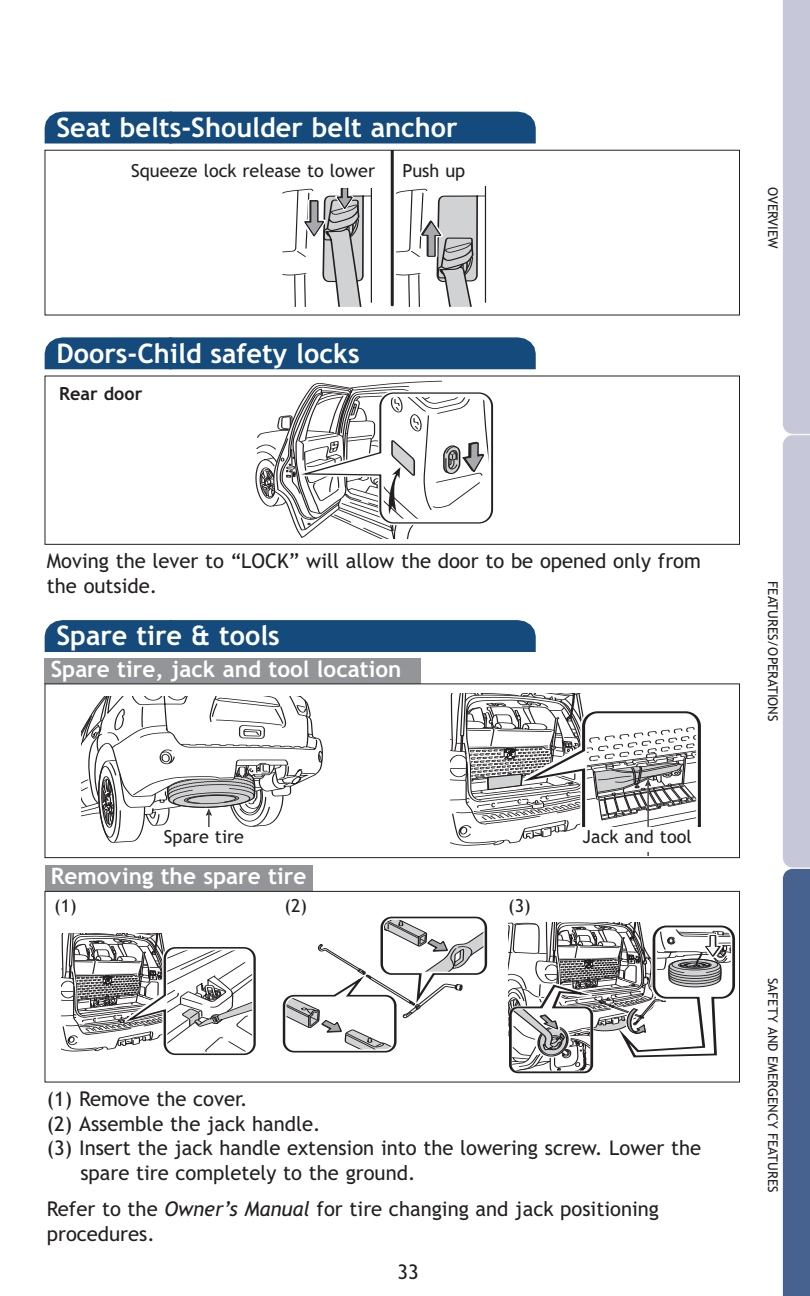
<style>
.page{position:relative;width:810px;height:1296px;background:#fff}
.page>*{position:absolute;margin:0;border:0;box-sizing:border-box;transform-origin:0 0}
.t1{font:700 27px "Trebuchet MS";color:#fff}
.t2{font:700 22.5px "Trebuchet MS";color:#fff}
.t3{font:20.25px/24.8px "Trebuchet MS";color:#231f20}
.t4{font:18px "Trebuchet MS";color:#231f20}
.t5{font:700 18px "Trebuchet MS";color:#231f20}
.t6{font:13.5px "Trebuchet MS";color:#231f20}
.s1{font-style:italic}
</style>
<div class="page">
<svg style="left:782px;top:0;width:28px;height:1296px;background:#9fa9c2"></svg>
<hr style="left:391px;top:150px;width:3px;height:155px;background:#231f20">
<svg style="left:282px;top:155px;width:205px;height:152px"></svg>
<div style="left:400px;top:162px;width:106px;height:24px;background:#fff"></div>
<div style="left:45px;top:112px;width:491px;height:32px;background:#144a7c"></div>
<div style="left:129px;top:162px;width:253px;height:26px;background:#fff"></div>
<div style="left:45px;top:620px;width:491px;height:32px;background:#144a7c"></div>
<div style="left:45px;top:658px;width:376px;height:26px;background:#939598"></div>
<div style="left:45px;top:684px;width:695px;height:174px;border:1px solid #231f20"></div>
<div style="left:45px;top:866px;width:268px;height:25px;background:#939598"></div>
<div style="left:45px;top:891px;width:695px;height:191px;border:1px solid #231f20"></div>
<svg style="left:255px;top:380px;width:239px;height:159px"></svg>
<div style="left:45px;top:376px;width:695px;height:169px;border:1px solid #231f20"></div>
<svg style="left:62px;top:933px;width:194px;height:123px"></svg>
<svg style="left:282px;top:916px;width:206px;height:137px"></svg>
<svg style="left:509px;top:923px;width:226px;height:151px"></svg>
<div style="left:45px;top:337px;width:491px;height:32px;background:#144a7c"></div>
<div style="left:282px;top:896px;width:46px;height:24px;background:#fff"></div>
<svg style="left:81px;top:697px;width:242px;height:146px"></svg>
<hr style="left:208px;top:810px;width:1px;height:38px;background:#231f20">
<svg style="left:451px;top:693px;width:250px;height:162px"></svg>
<hr style="left:648px;top:780px;width:1px;height:75px;background:#231f20">
<div style="left:162px;top:828px;width:88px;height:25px;background:#fff"></div>
<div style="left:580px;top:828px;width:122px;height:24px;background:#fff"></div>
<h1 class="t1" style="left:56px;top:112px;width:403px">Seat belts-Shoulder belt anchor</h1>
<p class="t4" style="left:131px;top:160px;width:245px">Squeeze lock release to lower</p>
<p class="t4" style="left:402px;top:160px;width:64px">Push up</p>
<h1 class="t1" style="left:56px;top:338px;width:305px">Doors-Child safety locks</h1>
<p class="t5" style="left:59px;top:383px;width:85px">Rear door</p>
<p class="t3" style="left:47px;top:549px;width:656px">Moving the lever to “LOCK” will allow the door to be opened only from the outside.</p>
<h1 class="t1" style="left:56px;top:620px;width:225px">Spare tire &amp; tools</h1>
<p class="t2" style="left:51px;top:656px;width:352px">Spare tire, jack and tool location</p>
<p class="t4" style="left:164px;top:826px;width:81px">Spare tire</p>
<p class="t4" style="left:583px;top:826px;width:111px">Jack and tool</p>
<p class="t2" style="left:51px;top:863px;width:257px">Removing the spare tire</p>
<p class="t4" style="left:54px;top:895px;width:24px">(1)</p>
<p class="t4" style="left:285px;top:895px;width:24px">(2)</p>
<p class="t4" style="left:508px;top:895px;width:24px">(3)</p>
<p class="t3" style="left:47px;top:1087px;width:202px">(1) Remove the cover.</p>
<p class="t3" style="left:47px;top:1111px;width:275px">(2) Assemble the jack handle.</p>
<p class="t3" style="left:47px;top:1136px;width:656px">(3) Insert the jack handle extension into the lowering screw. Lower the</p>
<p class="t3" style="left:80px;top:1161px;width:336px">spare tire completely to the ground.</p>
<p class="t3" style="left:47px;top:1197px;width:614px">Refer to the <span class="s1">Owner’s Manual</span> for tire changing and jack positioning procedures.</p>
<p class="t3" style="left:397px;top:1260px;width:23px">33</p>
<p class="t6" style="left:781px;top:187px;width:63px;rotate:90deg">OVERVIEW</p>
<p class="t6" style="left:781px;top:581px;width:142px;rotate:90deg">FEATURES/OPERATIONS</p>
<p class="t6" style="left:781px;top:978px;width:216px;rotate:90deg">SAFETY AND EMERGENCY FEATURES</p>
</div>
